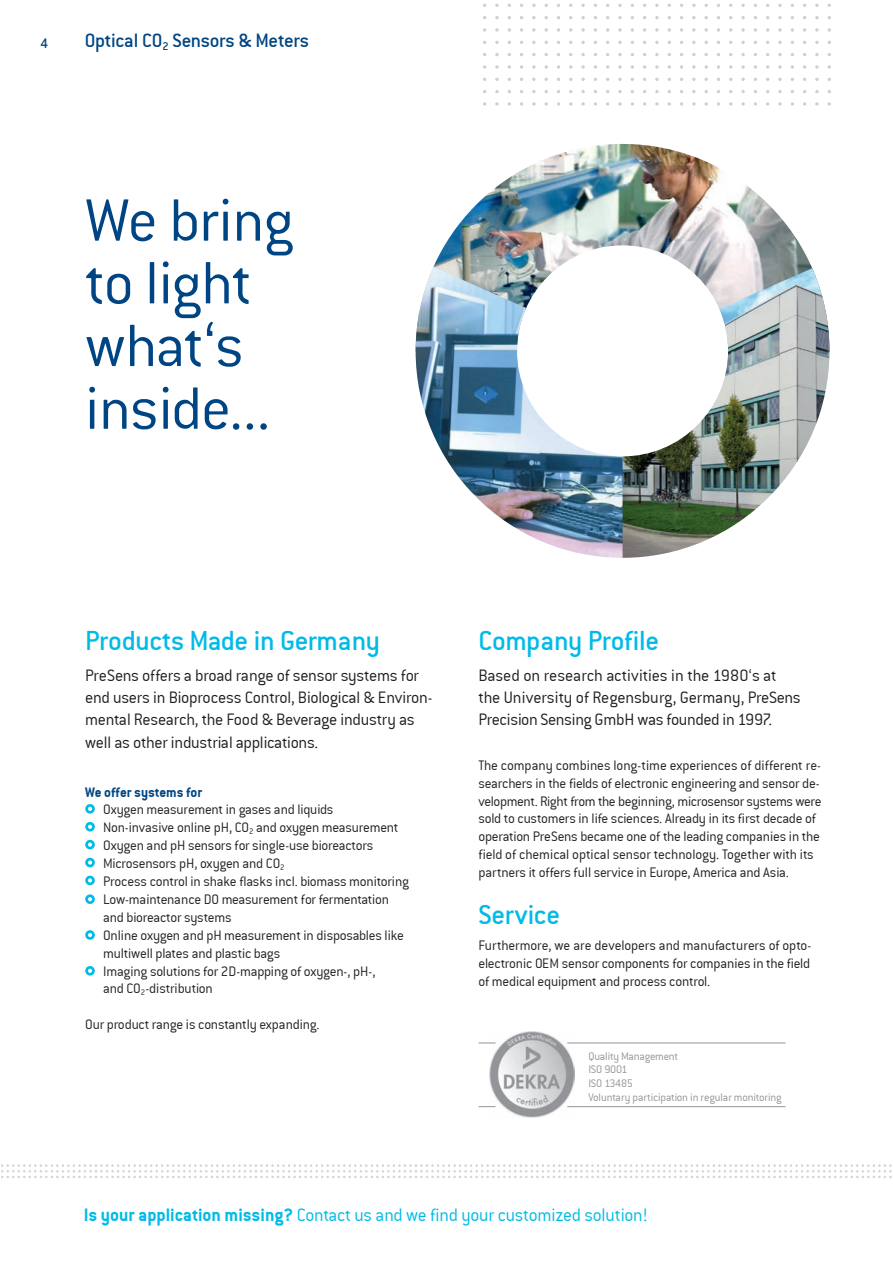
<style>
.page{position:relative;width:893px;height:1263px;background:#fff}
.page>*{position:absolute;margin:0;border:0;box-sizing:border-box;transform-origin:0 0}
.t1{font:65.7px/62.7px "Conduit ITCTT Light";letter-spacing:-.015em;color:#004583}
.t2{font:29.85px "Conduit Md ITCTT Medium";letter-spacing:-.015em;color:#00bbe7}
.t3{font:21px "Conduit Md ITCTT Medium";letter-spacing:-.015em;color:#004583}
.t4{font:19.5px "Conduit ITCTT Light";letter-spacing:-.015em;color:#00bbe7}
.t5{font:17.85px/22.4px "Conduit ITCTT Light";letter-spacing:-.01em;color:#231f20}
.t6{font:15px "Conduit Md ITCTT Medium";color:#004583}
.t7{font:14.85px/17.9px "Conduit ITCTT Light";letter-spacing:-.015em;color:#231f20}
.t8{font:14.85px "Conduit ITCTT Bold";color:#004583}
.t9{font:12px/13.6px "Conduit ITCTT Light";letter-spacing:-.015em;color:#939598}
.s1{font-family:"Conduit ITCTT Bold"}
</style>
<div class="page">
<img style="left:483px;top:4px;width:348px;height:102px">
<img style="left:1px;top:1164px;width:891px;height:14px">
<img style="left:433px;top:144px;width:379px;height:123px">
<img style="left:416px;top:267px;width:413px;height:291px">
<div style="left:85px;top:804px;width:10px;height:10px;border:3px solid #00bbe7;border-radius:50%"></div>
<div style="left:85px;top:822px;width:10px;height:9px;border:3px solid #00bbe7;border-radius:50%"></div>
<div style="left:85px;top:840px;width:10px;height:9px;border:3px solid #00bbe7;border-radius:50%"></div>
<div style="left:85px;top:858px;width:10px;height:9px;border:3px solid #00bbe7;border-radius:50%"></div>
<div style="left:85px;top:876px;width:10px;height:9px;border:3px solid #00bbe7;border-radius:50%"></div>
<div style="left:85px;top:894px;width:10px;height:10px;border:3px solid #00bbe7;border-radius:50%"></div>
<div style="left:85px;top:930px;width:10px;height:10px;border:3px solid #00bbe7;border-radius:50%"></div>
<div style="left:85px;top:966px;width:10px;height:9px;border:3px solid #00bbe7;border-radius:50%"></div>
<img style="left:489px;top:1032px;width:86px;height:86px">
<hr style="left:567px;top:1042px;width:218px;height:1px;background:#939598">
<hr style="left:567px;top:1106px;width:218px;height:1px;background:#939598">
<svg style="left:478px;top:1042px;width:18px;height:1px"></svg>
<svg style="left:478px;top:1106px;width:18px;height:1px"></svg>
<p class="t6" style="left:40px;top:34px;width:9px">4</p>
<h3 class="t3" style="left:85px;top:29px;width:226px">Optical CO<sub>2</sub> Sensors &amp; Meters</h3>
<h1 class="t1" style="left:85px;top:189px;width:209px">We bring to light what‘s inside...</h1>
<h2 class="t2" style="left:85px;top:624px;width:296px">Products Made in Germany</h2>
<p class="t5" style="left:85px;top:664px;width:349px">PreSens offers a broad range of sensor systems for end users in Bioprocess Control, Biological &amp; Environ&shy;mental Research, the Food &amp; Beverage industry as well as other industrial applications.</p>
<p class="t8" style="left:85px;top:783px;width:118px">We offer systems for</p>
<p class="t7" style="left:103px;top:801px;width:307px">Oxygen measurement in gases and liquids<br>Non-invasive online pH, CO<sub>2</sub> and oxygen measurement Oxygen and pH sensors for single-use bioreactors Microsensors pH, oxygen and CO<sub>2<br></sub>Process control in shake flasks incl. biomass monitoring Low-maintenance DO measurement for fermentation and bioreactor systems<br>Online oxygen and pH measurement in disposables like multiwell plates and plastic bags<br>Imaging solutions for 2D-mapping of oxygen-, pH-,<br>and CO<sub>2</sub>-distribution</p>
<p class="t7" style="left:85px;top:1016px;width:236px">Our product range is constantly expanding.</p>
<h2 class="t2" style="left:478px;top:624px;width:182px">Company Profile</h2>
<p class="t5" style="left:478px;top:664px;width:324px">Based on research activities in the 1980‘s at the University of Regensburg, Germany, PreSens<br>Precision Sensing GmbH was founded in 1997.</p>
<p class="t7" style="left:478px;top:756px;width:345px">The company combines long-time experiences of different re - searchers in the fields of electronic engineering and sensor de&shy;velopment. Right from the beginning, microsensor systems were sold to customers in life sciences. Already in its first decade of operation PreSens became one of the leading companies in the field of chemical optical sensor technology. Together with its partners it offers full service in Europe, America and Asia.</p>
<h2 class="t2" style="left:478px;top:898px;width:83px">Service</h2>
<p class="t7" style="left:478px;top:937px;width:334px;text-align:justify">Furthermore, we are developers and manufacturers of opto&shy;electronic OEM sensor components for companies in the field of medical equipment and process control.</p>
<p class="t9" style="left:588px;top:1049px;width:195px">Quality Management<br>ISO 9001<br>ISO 13485<br>Voluntary participation in regular monitoring</p>
<h3 class="t4" style="left:84px;top:1204px;width:565px"><span class="s1">Is your application missing?</span> Contact us and we find your customized solution!</h3>
</div>
